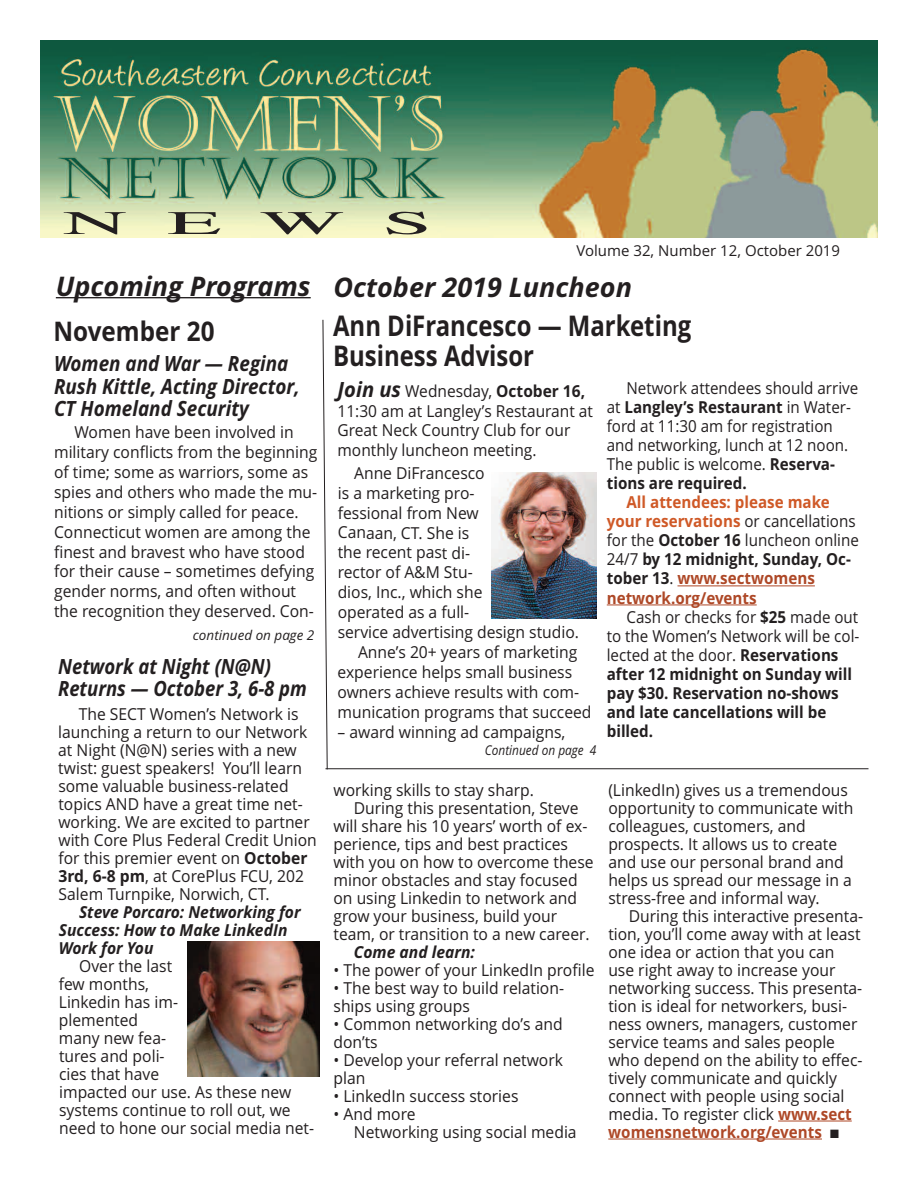
<style>
.page{position:relative;width:918px;height:1188px;background:#fff}
.page>*{position:absolute;margin:0;border:0;box-sizing:border-box;transform-origin:0 0}
.t1{font:33px "Times";color:#231f20;scale:2.7 1}
.t2{font:700 28.5px/30px "Open Sans";color:#231f20;scale:.84 1}
.t3{font:italic 700 27px "Open Sans";color:#231f20}
.t4{font:700 27px "Open Sans";letter-spacing:-.005em;color:#231f20;scale:.9 1}
.t5{font:italic 700 21px/22.5px "Open Sans";color:#231f20;scale:.9 1}
.t6{font:italic 700 21px/22.5px "Open Sans";color:#231f20;scale:.88 1}
.t7{font:16.5px/18px "Open Sans";color:#231f20;scale:.95 1}
.t8{font:16.5px/19px "Open Sans";color:#231f20;scale:.92 1}
.t9{font:700 16.5px/19px "Open Sans";color:#231f20;scale:.92 1}
.t10{font:16.5px/19.5px "Open Sans";color:#231f20;scale:.94 1}
.t11{font:italic 700 16.5px/18.1px "Open Sans";color:#231f20;scale:.95 1}
.t12{font:15px "Open Sans";color:#231f20}
.t13{font:italic 13.5px "Open Sans";color:#231f20}
.t14{font:italic 13.5px "Open Sans";color:#231f20;scale:.88 1}
.s1{font-weight:700}
.s2{font-weight:700;font-style:italic;font-size:21px}
.s3{font-weight:700;color:#cf5927}
.s4{font-weight:700;color:#ae4827}
.s5{font-weight:400}
</style>
<div class="page">
<img style="left:40px;top:40px;width:838px;height:198px">
<hr style="left:325px;top:768px;width:544px;height:1px;background:#231f20">
<hr style="left:56px;top:297px;width:255px;height:1px;background:#231f20">
<svg style="left:322px;top:319px;width:6px;height:451px"></svg>
<hr style="left:677px;top:585px;width:138px;height:1px;background:#ae4827">
<hr style="left:607px;top:605px;width:150px;height:1px;background:#ae4827">
<img style="left:491px;top:473px;width:105px;height:145px">
<hr style="left:778px;top:1121px;width:74px;height:1px;background:#ae4827">
<hr style="left:608px;top:1139px;width:214px;height:1px;background:#ae4827">
<img style="left:187px;top:942px;width:133px;height:134px">
<h1 class="t1" style="left:63px;top:203px;width:138px">NEWS</h1>
<p class="t12" style="left:577px;top:242px;width:265px">Volume 32, Number 12, October 2019</p>
<h3 class="t3" style="left:56px;top:270px;width:256px">Upcoming Programs</h3>
<h3 class="t4" style="left:53px;top:316px;width:181px">November 20</h3>
<p class="t5" style="left:54px;top:353px;width:275px">Women and War — Regina<br>Rush Kittle, Acting Director,<br>CT Homeland Security</p>
<p class="t7" style="left:54px;top:422px;width:279px;line-height:20px;text-indent:20px">Women have been involved in military conflicts from the beginning of time; some as warriors, some as spies and others who made the mu&shy;nitions or simply called for peace.<br>Connecticut women are among the finest and bravest who have stood for their cause – sometimes defying gender norms, and often without the recognition they deserved. Con-</p>
<p class="t13" style="left:193px;top:627px;width:123px">continued on page 2</p>
<p class="t6" style="left:58px;top:655px;width:284px">Network at Night (N@N)<br>Returns — October 3, 6-8 pm</p>
<p class="t7" style="left:58px;top:705px;width:274px;text-indent:20px">The SECT Women’s Network is launching a return to our Network at Night (N@N) series with a new twist: guest speakers! You’ll learn some valuable business-related topics AND have a great time net&shy;working. We are excited to partner with Core Plus Federal Credit Union for this premier event on <span class="s1">October<br>3rd, 6-8 pm</span>, at CorePlus FCU, 202<br>Salem Turnpike, Norwich, CT.</p>
<p class="t11" style="left:59px;top:903px;width:256px;text-indent:20px">Steve Porcaro: Networking for<br>Success: How to Make LinkedIn<br>Work for You</p>
<p class="t7" style="left:59px;top:957px;width:270px;text-indent:20px">Over the last<br>few months,<br>Linkedin has im-<br>plemented<br>many new fea-<br>tures and poli-<br>cies that have<br>impacted our use. As these new systems continue to roll out, we need to hone our social media net-</p>
<h3 class="t3" style="left:333px;top:272px;width:300px">October 2019 Luncheon</h3>
<h2 class="t2" style="left:333px;top:311px;width:428px">Ann DiFrancesco — Marketing<br>Business Advisor</h2>
<p class="t10" style="left:338px;top:382px;width:273px"><span class="s2">Join us</span> Wednesday, <span class="s1">October 16,<br></span>11:30 am at Langley’s Restaurant at<br>Great Neck Country Club for our monthly luncheon meeting.</p>
<p class="t7" style="left:354px;top:464px;width:139px">Anne DiFrancesco</p>
<p class="t7" style="left:338px;top:484px;width:145px">is a marketing pro-</p>
<p class="t7" style="left:338px;top:504px;width:150px">fessional from New</p>
<p class="t7" style="left:338px;top:524px;width:140px">Canaan, CT. She is</p>
<p class="t7" style="left:338px;top:544px;width:141px">the recent past di-</p>
<p class="t7" style="left:338px;top:564px;width:144px">rector of A&amp;M Stu-</p>
<p class="t7" style="left:338px;top:584px;width:154px">dios, Inc., which she</p>
<p class="t7" style="left:338px;top:603px;width:140px">operated as a full-</p>
<p class="t7" style="left:338px;top:623px;width:256px">service advertising design studio.</p>
<p class="t7" style="left:358px;top:643px;width:232px">Anne’s 20+ years of marketing</p>
<p class="t7" style="left:338px;top:663px;width:248px">experience helps small business</p>
<p class="t7" style="left:338px;top:683px;width:256px">owners achieve results with com-</p>
<p class="t7" style="left:338px;top:703px;width:269px">munication programs that succeed</p>
<p class="t7" style="left:338px;top:723px;width:241px">– award winning ad campaigns,</p>
<p class="t14" style="left:485px;top:742px;width:128px">Continued on page 4</p>
<p class="t7" style="left:333px;top:781px;width:212px">working skills to stay sharp.</p>
<p class="t7" style="left:354px;top:799px;width:238px">During this presentation, Steve</p>
<p class="t7" style="left:333px;top:817px;width:269px">will share his 10 years’ worth of ex-</p>
<p class="t7" style="left:333px;top:835px;width:248px">perience, tips and best practices</p>
<p class="t7" style="left:333px;top:853px;width:275px">with you on how to overcome these</p>
<p class="t7" style="left:333px;top:871px;width:258px">minor obstacles and stay focused</p>
<p class="t7" style="left:334px;top:889px;width:258px">on using Linkedin to network and</p>
<p class="t7" style="left:334px;top:907px;width:237px">grow your business, build your</p>
<p class="t7" style="left:334px;top:925px;width:271px">team, or transition to a new career.</p>
<p class="t11" style="left:354px;top:943px;width:129px">Come and learn:</p>
<p class="t7" style="left:334px;top:961px;width:276px">• The power of your LinkedIn profile</p>
<p class="t7" style="left:334px;top:979px;width:244px">• The best way to build relation&shy;ships using groups</p>
<p class="t7" style="left:334px;top:1015px;width:243px">• Common networking do’s and don’ts</p>
<p class="t7" style="left:334px;top:1051px;width:243px">• Develop your referral network plan</p>
<p class="t7" style="left:334px;top:1087px;width:196px">• LinkedIn success stories</p>
<p class="t7" style="left:354px;top:1105px;width:236px;text-indent:-20px">• And more<br>Networking using social media</p>
<p class="t8" style="left:607px;top:379px;width:275px;text-indent:20px">Network attendees should arrive at <span class="s1">Langley’s Restaurant</span> in Water&shy;ford at 11:30 am for registration and networking, lunch at 12 noon.<br>The public is welcome. <span class="s1">Reserva&shy;tions are required.</span></p>
<p class="t8" style="left:607px;top:493px;width:276px;text-indent:20px"><span class="s3">All attendees: please make your reservations</span> or cancellations for the <span class="s1">October 16</span> luncheon online<br>24/7 <span class="s1">by 12 midnight, Sunday, Oc&shy;tober 13</span>. <span class="s4">www.sectwomens network.org/events</span></p>
<p class="t9" style="left:607px;top:607px;width:276px;text-indent:20px"><span class="s5">Cash or checks for</span> $25 <span class="s5">made out to the Women’s Network will be col&shy;lected at the door.</span> Reservations after 12 midnight on Sunday will pay $30. Reservation no-shows and late cancellations will be billed.</p>
<p class="t7" style="left:608px;top:781px;width:259px">(LinkedIn) gives us a tremendous opportunity to communicate with colleagues, customers, and prospects. It allows us to create and use our personal brand and helps us spread our message in a stress-free and informal way.</p>
<p class="t7" style="left:608px;top:907px;width:270px;text-indent:20px">During this interactive presenta&shy;tion, you’ll come away with at least one idea or action that you can use right away to increase your networking success. This presenta&shy;tion is ideal for networkers, busi&shy;ness owners, managers, customer service teams and sales people who depend on the ability to effec&shy;tively communicate and quickly connect with people using social media. To register click <span class="s4">www.sect womensnetwork.org/events</span> ■</p>
</div>
